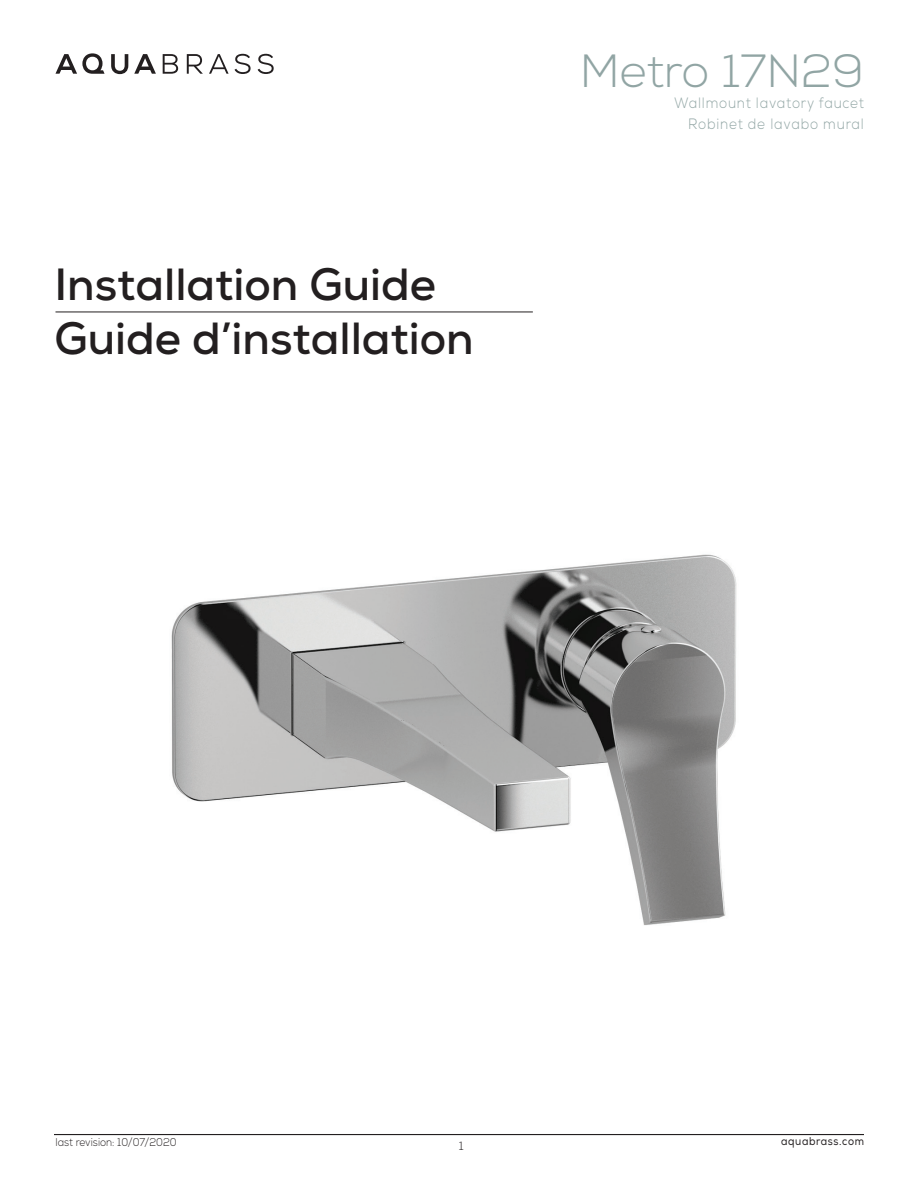
<style>
.page{position:relative;width:918px;height:1188px;background:#fff}
.page>*{position:absolute;margin:0;border:0;box-sizing:border-box;transform-origin:0 0}
.t1{font:300 46.5px "Nexa";color:#91a5a4}
.t2{font:700 45px/54px "Nexa";color:#231f20}
.t3{font:300 15px/21px "Nexa";letter-spacing:.06em;color:#91a5a4;text-align:right;scale:.9 1}
.t4{font:300 12px "Nexa";color:#231f20}
.t5{font:300 11.25px "Nexa";color:#231f20;scale:.9 1}
.t6{font:11.25px "Nexa";letter-spacing:.06em;color:#231f20;scale:.9 1}
</style>
<div class="page">
<svg style="left:111px;top:54px;width:17px;height:20px"></svg>
<svg style="left:134px;top:54px;width:22px;height:20px"></svg>
<svg style="left:163px;top:54px;width:15px;height:20px"></svg>
<svg style="left:187px;top:54px;width:16px;height:20px"></svg>
<svg style="left:209px;top:54px;width:20px;height:20px"></svg>
<svg style="left:235px;top:54px;width:16px;height:20px"></svg>
<svg style="left:258px;top:54px;width:16px;height:20px"></svg>
<svg style="left:55px;top:53px;width:50px;height:21px"></svg>
<hr style="left:54px;top:1134px;width:810px;height:1px;background:#231f20">
<hr style="left:56px;top:312px;width:477px;height:1px;background:#231f20">
<img style="left:171px;top:554px;width:566px;height:371px">
<p class="t2" style="left:55px;top:257px;width:421px">Installation Guide<br>Guide d’installation</p>
<h1 class="t1" style="left:580px;top:43px;width:286px">Metro 17N29</h1>
<p class="t3" style="left:674px;top:92px;width:213px">Wallmount lavatory faucet<br>Robinet de lavabo mural</p>
<p class="t5" style="left:56px;top:1136px;width:136px">last revision: 10/07/2020</p>
<p class="t6" style="left:781px;top:1134px;width:94px">aquabrass.com</p>
<p class="t4" style="left:459px;top:1139px;width:6px">1</p>
</div>
